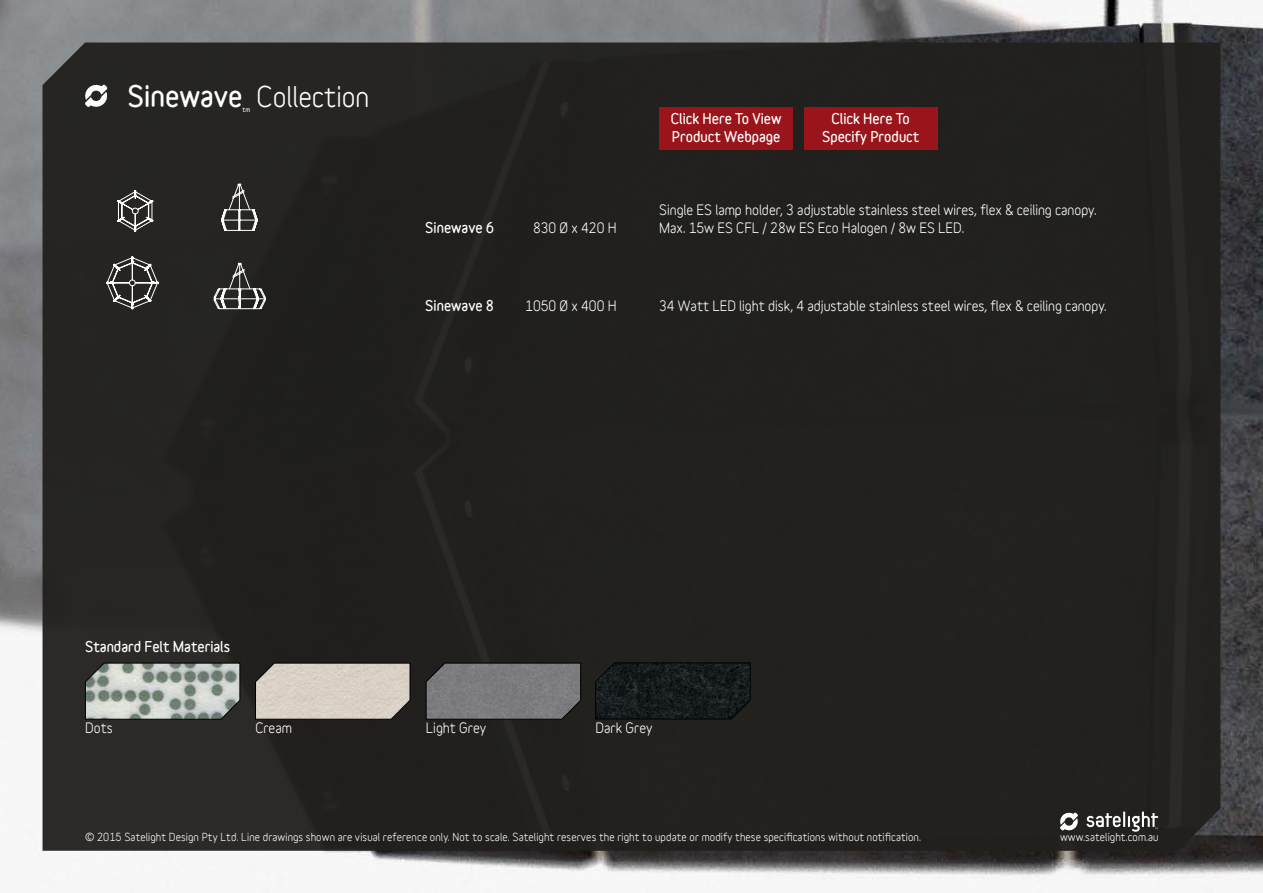
<style>
.page{position:relative;width:1263px;height:893px;background:#fff}
.page>*{position:absolute;margin:0;border:0;box-sizing:border-box;transform-origin:0 0}
.t1{font:700 27px "Variable";color:#fff}
.t2{font:900 27px "Variable";color:#fff}
.t3{font:700 13.5px "Variable";color:#fff}
.t4{font:900 13.5px/18.8px "Variable";color:#fff;text-align:center}
.t5{font:700 10.5px "Variable";letter-spacing:.01em;color:#fff}
.t6{font:900 6px "Variable";color:#fff}
</style>
<div class="page">
<img style="left:0;top:0;width:1263px;height:893px">
<div style="left:43px;top:43px;width:1177px;height:808px;background:#22211e"></div>
<svg style="left:1059px;top:812px;width:19px;height:19px"></svg>
<svg style="left:1086px;top:811px;width:72px;height:21px"></svg>
<svg style="left:84px;top:84px;width:24px;height:24px"></svg>
<svg style="left:117px;top:190px;width:36px;height:41px"></svg>
<svg style="left:221px;top:184px;width:37px;height:47px;background:#52514f"></svg>
<svg style="left:106px;top:257px;width:53px;height:52px;background:#52514f"></svg>
<svg style="left:213px;top:263px;width:53px;height:48px;background:#4d4d4a"></svg>
<svg style="left:85px;top:662px;width:156px;height:58px;background:#9fa7a0"></svg>
<svg style="left:255px;top:662px;width:156px;height:58px;background:#c3bcb2"></svg>
<svg style="left:425px;top:662px;width:157px;height:58px;background:#706f73"></svg>
<svg style="left:595px;top:662px;width:156px;height:58px;background:#161a1d"></svg>
<div style="left:804px;top:107px;width:134px;height:43px;background:#99141b"></div>
<div style="left:659px;top:107px;width:134px;height:43px;background:#99141b"></div>
<h1 class="t2" style="left:128px;top:78px;width:116px">Sinewave</h1>
<p class="t6" style="left:242px;top:105px;width:9px">tm</p>
<h1 class="t1" style="left:257px;top:81px;width:114px">Collection</h1>
<p class="t4" style="left:671px;top:109px;width:112px;text-align:left">Click Here To View<br>Product Webpage</p>
<p class="t4" style="left:822px;top:109px;width:99px">Click Here To<br>Specify Product</p>
<p class="t3" style="left:659px;top:201px;width:439px">Single ES lamp holder, 3 adjustable stainless steel wires, flex &amp; ceiling canopy.</p>
<p class="t4" style="left:425px;top:218px;width:70px">Sinewave 6</p>
<p class="t3" style="left:659px;top:220px;width:307px">Max. 15w ES CFL / 28w ES Eco Halogen / 8w ES LED.</p>
<p class="t3" style="left:533px;top:220px;width:85px">830 Ø x 420 H</p>
<p class="t4" style="left:425px;top:296px;width:70px">Sinewave 8</p>
<p class="t3" style="left:525px;top:298px;width:93px">1050 Ø x 400 H</p>
<p class="t3" style="left:659px;top:298px;width:449px">34 Watt LED light disk, 4 adjustable stainless steel wires, flex &amp; ceiling canopy.</p>
<p class="t4" style="left:85px;top:637px;width:147px">Standard Felt Materials</p>
<p class="t3" style="left:85px;top:720px;width:29px">Dots</p>
<p class="t3" style="left:255px;top:720px;width:38px">Cream</p>
<p class="t3" style="left:426px;top:720px;width:62px">Light Grey</p>
<p class="t3" style="left:595px;top:720px;width:59px">Dark Grey</p>
<p class="t5" style="left:85px;top:830px;width:837px">© 2015 Satelight Design Pty Ltd. Line drawings shown are visual reference only. Not to scale. Satelight reserves the right to update or modify these specifications without notification.</p>
<p class="t5" style="left:1060px;top:831px;width:100px">www.satelight.com.au</p>
</div>
